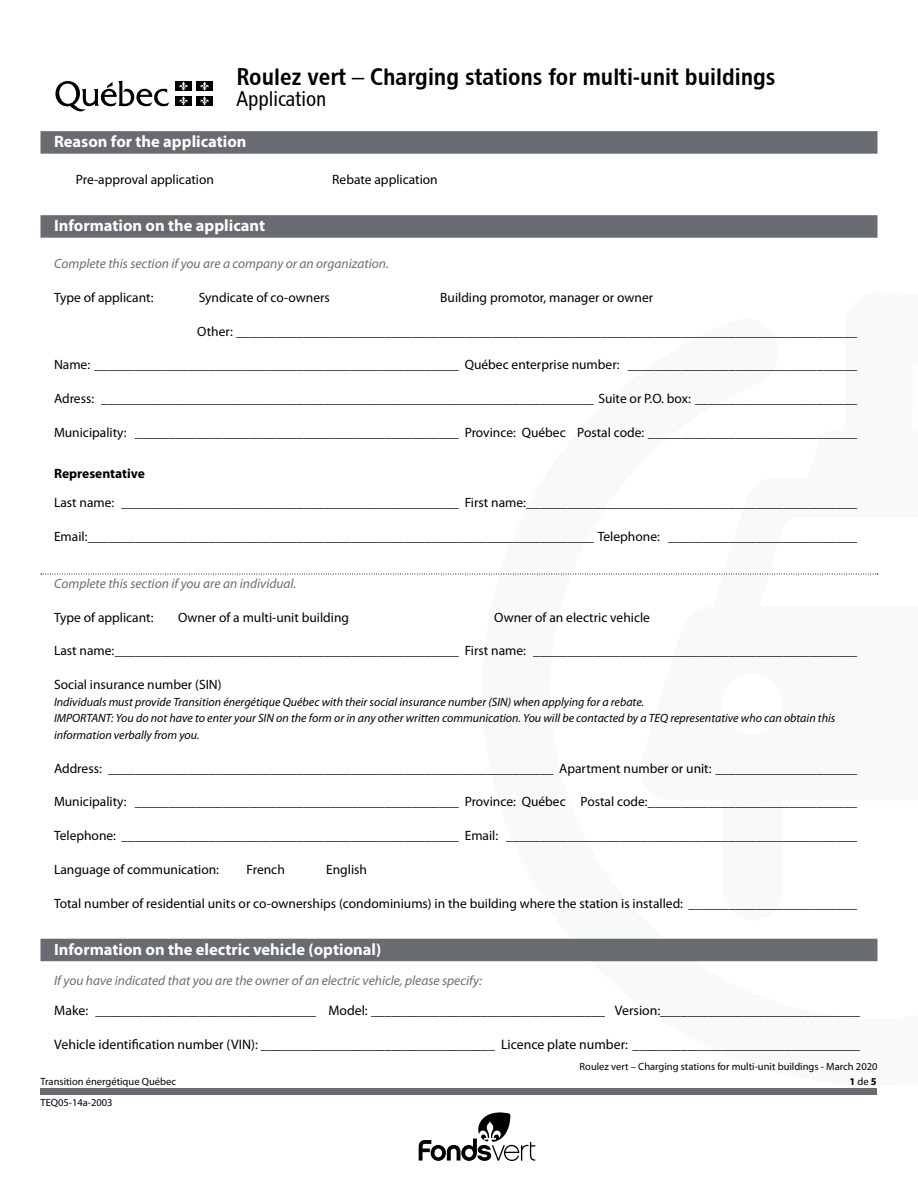
<style>
.page{position:relative;width:918px;height:1188px;background:#fff}
.page>*{position:absolute;margin:0;border:0;box-sizing:border-box;transform-origin:0 0}
.t1{font:24px "Chaloult Cond Demi Gras Normal";color:#000}
.t2{font:21px "Chaloult Cond Normal";color:#000}
.t3{font:700 16.5px "Myriad Pro";color:#fff}
.t4{font:13.8px "Myriad Pro";color:#000}
.t5{font:13.5px "Myriad Pro";color:#000}
.t6{font:italic 13.5px "Myriad Pro";color:#6d6e71}
.t7{font:700 13.5px "Myriad Pro";color:#000}
.t8{font:italic 12px/16.5px "Myriad Pro";color:#000}
.t9{font:10.5px "Myriad Pro";color:#000}
.t10{font:700 10.5px "Myriad Pro";color:#000}
.s1{font-weight:400}
</style>
<div class="page">
<div style="left:41px;top:1089px;width:836px;height:6px;background:#686b70"></div>
<svg style="left:419px;top:1112px;width:116px;height:49px"></svg>
<svg style="left:55px;top:81px;width:114px;height:31px"></svg>
<div style="left:175px;top:81px;width:17px;height:10px;background:#000"></div>
<div style="left:196px;top:81px;width:17px;height:10px;background:#000"></div>
<div style="left:175px;top:96px;width:17px;height:10px;background:#000"></div>
<svg style="left:179px;top:82px;width:9px;height:23px"></svg>
<div style="left:196px;top:96px;width:17px;height:10px;background:#000"></div>
<svg style="left:200px;top:82px;width:9px;height:23px"></svg>
<div style="left:40px;top:131px;width:838px;height:23px;background:#686b70"></div>
<div style="left:40px;top:215px;width:838px;height:23px;background:#686b70"></div>
<svg style="left:41px;top:574px;width:837px;height:1px"></svg>
<div style="left:40px;top:939px;width:838px;height:22px;background:#686b70"></div>
<h1 class="t1" style="left:236px;top:61px;width:541px">Roulez vert – Charging stations for multi-unit buildings</h1>
<h2 class="t2" style="left:236px;top:85px;width:92px">Application</h2>
<p class="t3" style="left:54px;top:131px;width:194px">Reason for the application</p>
<p class="t5" style="left:76px;top:171px;width:140px">Pre-approval application</p>
<p class="t5" style="left:332px;top:171px;width:107px">Rebate application</p>
<p class="t3" style="left:54px;top:215px;width:213px">Information on the applicant</p>
<p class="t6" style="left:54px;top:255px;width:336px">Complete this section if you are a company or an organization.</p>
<p class="t5" style="left:54px;top:289px;width:101px">Type of applicant:</p>
<p class="t5" style="left:199px;top:289px;width:133px">Syndicate of co-owners</p>
<p class="t5" style="left:440px;top:289px;width:214px">Building promotor, manager or owner</p>
<p class="t5" style="left:197px;top:323px;width:661px">Other: ____________________________________________________________________________________________</p>
<p class="t5" style="left:54px;top:357px;width:805px">Name: ______________________________________________________ Québec enterprise number: __________________________________</p>
<p class="t5" style="left:54px;top:390px;width:805px">Adress: _________________________________________________________________________ Suite or P.O. box: ________________________</p>
<p class="t5" style="left:54px;top:424px;width:805px">Municipality: ________________________________________________ Province: Québec Postal code: _______________________________</p>
<p class="t7" style="left:54px;top:464px;width:92px">Representative</p>
<p class="t5" style="left:54px;top:494px;width:805px">Last name: __________________________________________________ First name:_________________________________________________</p>
<p class="t5" style="left:54px;top:528px;width:805px">Email:___________________________________________________________________________ Telephone: ____________________________</p>
<p class="t6" style="left:54px;top:575px;width:244px">Complete this section if you are an individual.</p>
<p class="t5" style="left:54px;top:609px;width:101px">Type of applicant:</p>
<p class="t5" style="left:178px;top:609px;width:172px">Owner of a multi-unit building</p>
<p class="t5" style="left:494px;top:609px;width:157px">Owner of an electric vehicle</p>
<p class="t5" style="left:54px;top:643px;width:805px">Last name:___________________________________________________ First name: ________________________________________________</p>
<p class="t5" style="left:54px;top:676px;width:169px">Social insurance number (SIN)</p>
<p class="t8" style="left:54px;top:693px;width:783px">Individuals must provide Transition énergétique Québec with their social insurance number (SIN) when applying for a rebate.<br>IMPORTANT: You do not have to enter your SIN on the form or in any other written communication. You will be contacted by a TEQ representative who can obtain this information verbally from you.</p>
<p class="t5" style="left:54px;top:760px;width:805px">Address: __________________________________________________________________ Apartment number or unit: _____________________</p>
<p class="t5" style="left:54px;top:793px;width:805px">Municipality: ________________________________________________ Province: Québec Postal code:_______________________________</p>
<p class="t5" style="left:54px;top:827px;width:805px">Telephone: __________________________________________________ Email: ____________________________________________________</p>
<p class="t5" style="left:54px;top:861px;width:167px">Language of communication:</p>
<p class="t5" style="left:247px;top:861px;width:40px">French</p>
<p class="t5" style="left:326px;top:861px;width:42px">English</p>
<p class="t5" style="left:54px;top:895px;width:805px">Total number of residential units or co-ownerships (condominiums) in the building where the station is installed: _________________________</p>
<p class="t3" style="left:54px;top:939px;width:329px">Information on the electric vehicle (optional)</p>
<p class="t6" style="left:54px;top:972px;width:429px">If you have indicated that you are the owner of an electric vehicle, please specify:</p>
<p class="t4" style="left:54px;top:1002px;width:807px">Make: ________________________________ Model: __________________________________ Version:_____________________________</p>
<p class="t4" style="left:54px;top:1036px;width:807px">Vehicle identification number (VIN): __________________________________ Licence plate number: _________________________________</p>
<p class="t9" style="left:580px;top:1060px;width:299px">Roulez vert – Charging stations for multi-unit buildings - March 2020</p>
<p class="t9" style="left:40px;top:1075px;width:137px">Transition énergétique Québec</p>
<p class="t10" style="left:850px;top:1075px;width:29px">1 <span class="s1">de</span> 5</p>
<p class="t9" style="left:40px;top:1096px;width:74px">TEQ05-14a-2003</p>
</div>
